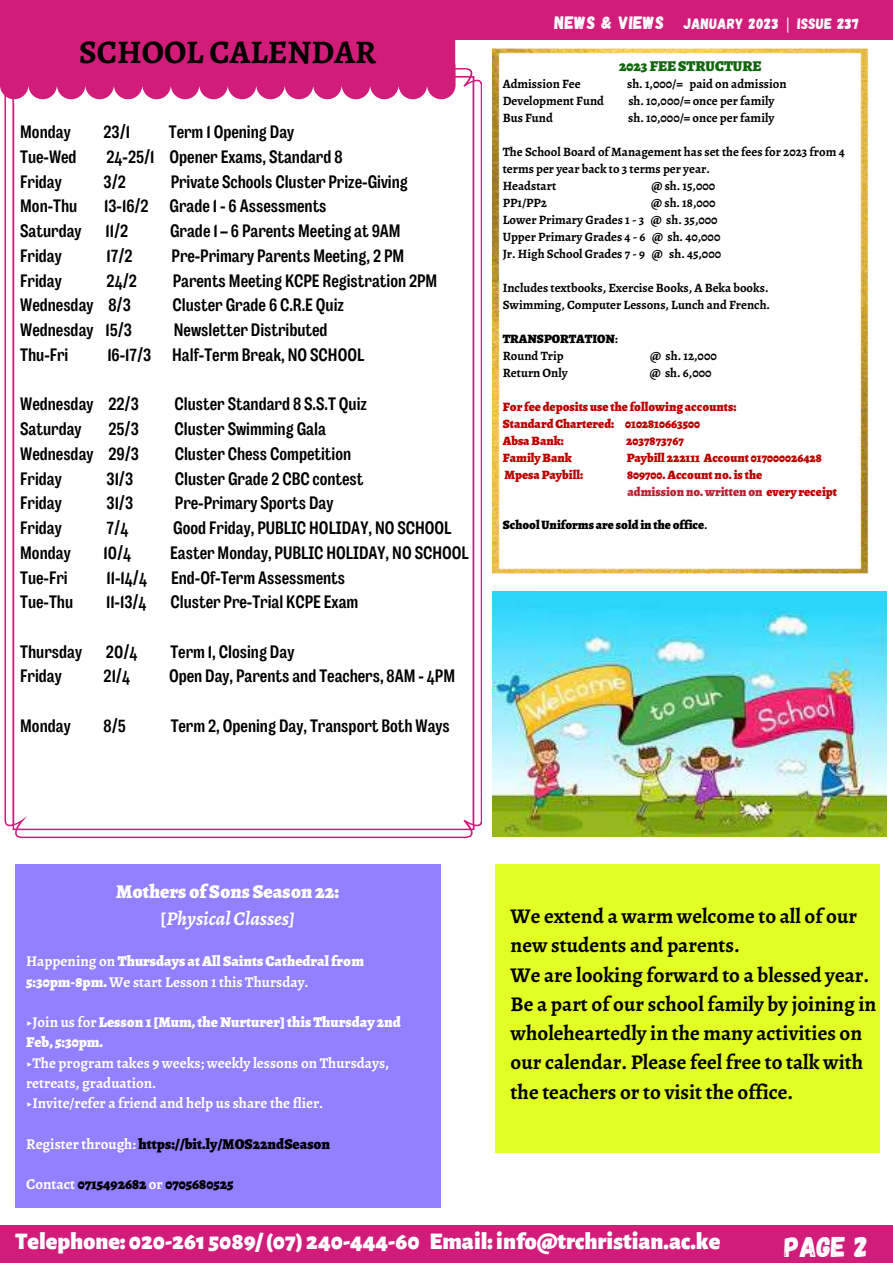
<style>
.page{position:relative;width:893px;height:1264px;background:#fff}
.page>*{position:absolute;margin:0;border:0;box-sizing:border-box;transform-origin:0 0}
.t1{font:700 33px "Alegreya";color:#000}
.t2{font:28.5px "Gagalin";color:#fff}
.t3{font:900 24px "Alegreya Sans";color:#fff}
.t4{font:700 21px/29.2px "Alegreya";color:#000}
.t5{font:900 19.5px/27px "Alegreya";color:#fff;text-align:center}
.t6{font:700 18px "Body Grotesque Slim";color:#000}
.t7{font:900 15px/20.2px "Alegreya";color:#fff}
.t8{font:700 15px/20.2px "Alegreya";color:#fff}
.t9{font:900 15px "Alegreya";color:#000}
.t10{font:15px "Gagalin";letter-spacing:.025em;color:#fff}
.t11{font:900 15px "Alegreya";color:#10680c}
.t12{font:700 12.75px/17px "Alegreya";color:#000}
.t13{font:900 12.75px/17px "Alegreya";color:#b00}
.t14{font:900 12.75px/17px "Alegreya";color:#000}
.s1{font-size:18px}
.s2{font-family:"Noto Sans"}
.s3{font-weight:700}
.s4{color:#bd2032}
.s5{font-weight:700;font-style:italic}
.s6{font-weight:700;color:#fff}
</style>
<div class="page">
<div style="left:0;top:1225px;width:892px;height:37px;background:#d11c7a"></div>
<div style="left:0;top:0;width:892px;height:39px;background:#d11c7a"></div>
<img style="left:492px;top:48px;width:376px;height:525px">
<div style="left:495px;top:864px;width:385px;height:288px;background:#e1ff24"></div>
<img style="left:492px;top:591px;width:394px;height:245px">
<div style="left:0;top:39px;width:455px;height:56px;background:#d11c7a"></div>
<svg style="left:4px;top:68px;width:478px;height:770px"></svg>
<div style="left:15px;top:864px;width:425px;height:343px;background:#9280ff"></div>
<h1 class="t1" style="left:79px;top:30px;width:299px">SCHOOL CALENDAR</h1>
<p class="t6" style="left:20px;top:121px;width:52px">Monday</p>
<p class="t6" style="left:104px;top:121px;width:28px">23/1</p>
<p class="t6" style="left:169px;top:121px;width:127px">Term 1 Opening Day</p>
<p class="t6" style="left:20px;top:146px;width:58px">Tue-Wed</p>
<p class="t6" style="left:106px;top:146px;width:237px">24-25/1 Opener Exams, Standard 8</p>
<p class="t6" style="left:20px;top:171px;width:43px">Friday</p>
<p class="t6" style="left:104px;top:171px;width:24px">3/2</p>
<p class="t6" style="left:171px;top:171px;width:238px">Private Schools Cluster Prize-Giving</p>
<p class="t6" style="left:20px;top:196px;width:59px">Mon-Thu</p>
<p class="t6" style="left:104px;top:196px;width:224px">13-16/2 Grade 1 - 6 Assessments</p>
<p class="t6" style="left:20px;top:220px;width:63px">Saturday</p>
<p class="t6" style="left:105px;top:220px;width:24px">11/2</p>
<p class="t6" style="left:170px;top:220px;width:232px">Grade 1 – 6 Parents Meeting at 9AM</p>
<p class="t6" style="left:20px;top:245px;width:43px">Friday</p>
<p class="t6" style="left:107px;top:245px;width:28px">17/2</p>
<p class="t6" style="left:171px;top:245px;width:234px">Pre-Primary Parents Meeting, 2 PM</p>
<p class="t6" style="left:20px;top:270px;width:43px">Friday</p>
<p class="t6" style="left:107px;top:270px;width:32px">24/2</p>
<p class="t6" style="left:173px;top:270px;width:266px">Parents Meeting KCPE Registration 2PM</p>
<p class="t6" style="left:20px;top:295px;width:112px">Wednesday 8/3</p>
<p class="t6" style="left:173px;top:295px;width:173px">Cluster Grade 6 C.R.E Quiz</p>
<p class="t6" style="left:20px;top:319px;width:113px">Wednesday 15/3</p>
<p class="t6" style="left:174px;top:319px;width:155px">Newsletter Distributed</p>
<p class="t6" style="left:20px;top:344px;width:50px">Thu-Fri</p>
<p class="t6" style="left:107px;top:344px;width:258px">16-17/3 Half-Term Break, NO SCHOOL</p>
<p class="t6" style="left:20px;top:393px;width:120px">Wednesday 22/3</p>
<p class="t6" style="left:175px;top:393px;width:194px">Cluster Standard 8 S.S.T Quiz</p>
<p class="t6" style="left:20px;top:418px;width:63px">Saturday</p>
<p class="t6" style="left:108px;top:418px;width:32px">25/3</p>
<p class="t6" style="left:175px;top:418px;width:153px">Cluster Swimming Gala</p>
<p class="t6" style="left:20px;top:443px;width:120px">Wednesday 29/3</p>
<p class="t6" style="left:175px;top:443px;width:178px">Cluster Chess Competition</p>
<p class="t6" style="left:20px;top:468px;width:43px">Friday</p>
<p class="t6" style="left:107px;top:468px;width:28px">31/3</p>
<p class="t6" style="left:175px;top:468px;width:190px">Cluster Grade 2 CBC contest</p>
<p class="t6" style="left:20px;top:492px;width:43px">Friday</p>
<p class="t6" style="left:107px;top:492px;width:28px">31/3</p>
<p class="t6" style="left:175px;top:492px;width:160px">Pre-Primary Sports Day</p>
<p class="t6" style="left:20px;top:517px;width:43px">Friday</p>
<p class="t6" style="left:107px;top:517px;width:23px">7/4</p>
<p class="t6" style="left:173px;top:517px;width:280px">Good Friday, PUBLIC HOLIDAY, NO SCHOOL</p>
<p class="t6" style="left:20px;top:542px;width:52px">Monday</p>
<p class="t6" style="left:104px;top:542px;width:29px">10/4</p>
<p class="t6" style="left:170px;top:542px;width:300px">Easter Monday, PUBLIC HOLIDAY, NO SCHOOL</p>
<p class="t6" style="left:20px;top:567px;width:49px">Tue-Fri</p>
<p class="t6" style="left:107px;top:567px;width:42px">11-14/4</p>
<p class="t6" style="left:171px;top:567px;width:175px">End-Of-Term Assessments</p>
<p class="t6" style="left:20px;top:591px;width:54px">Tue-Thu</p>
<p class="t6" style="left:106px;top:591px;width:42px">11-13/4</p>
<p class="t6" style="left:170px;top:591px;width:189px">Cluster Pre-Trial KCPE Exam</p>
<p class="t6" style="left:20px;top:641px;width:63px">Thursday</p>
<p class="t6" style="left:106px;top:641px;width:33px">20/4</p>
<p class="t6" style="left:170px;top:641px;width:125px">Term 1, Closing Day</p>
<p class="t6" style="left:20px;top:665px;width:43px">Friday</p>
<p class="t6" style="left:104px;top:665px;width:28px">21/4</p>
<p class="t6" style="left:169px;top:665px;width:287px">Open Day, Parents and Teachers, 8AM - 4PM</p>
<p class="t6" style="left:20px;top:715px;width:52px">Monday</p>
<p class="t6" style="left:104px;top:715px;width:24px">8/5</p>
<p class="t6" style="left:171px;top:715px;width:280px">Term 2, Opening Day, Transport Both Ways</p>
<p class="t10" style="left:554px;top:14px;width:306px"><span class="s1">NEWS &amp; VIEWS</span> JANUARY 2023 <span class="s2">|</span> ISSUE 237</p>
<p class="t11" style="left:619px;top:55px;width:144px">2023 FEESTRUCTURE</p>
<p class="t12" style="left:502px;top:75px;width:79px">Admission Fee</p>
<p class="t12" style="left:627px;top:75px;width:161px">sh. 1,000/= paid on admission</p>
<p class="t12" style="left:502px;top:92px;width:103px">Development Fund</p>
<p class="t12" style="left:628px;top:92px;width:147px">sh. 10,000/= once per family</p>
<p class="t12" style="left:502px;top:109px;width:52px">Bus Fund</p>
<p class="t12" style="left:628px;top:109px;width:147px">sh. 10,000/= once per family</p>
<p class="t12" style="left:502px;top:143px;width:343px">The School Board of Management has set the fees for 2023 from 4 terms per year back to 3 terms per year.<br>Headstart</p>
<p class="t12" style="left:651px;top:177px;width:65px">@ sh. 15,000</p>
<p class="t12" style="left:502px;top:194px;width:220px;text-indent:148px">@ sh. 18,000<br>Lower Primary Grades 1 - 3 @ sh. 35,000<br>Upper Primary Grades 4 - 6 @ sh. 40,000<br>Jr. High School Grades 7 - 9 @ sh. 45,000</p>
<p class="t12" style="left:502px;top:279px;width:269px">Includes textbooks, Exercise Books, A Beka books.<br>Swimming, Computer Lessons, Lunch and French.</p>
<p class="t14" style="left:502px;top:330px;width:117px">TRANSPORTATION<span class="s3">:<br>Round Trip</span></p>
<p class="t12" style="left:502px;top:194px;width:46px">PP1/PP2</p>
<p class="t12" style="left:650px;top:347px;width:68px">@ sh. 12,000</p>
<p class="t12" style="left:502px;top:364px;width:66px">Return Only</p>
<p class="t12" style="left:649px;top:364px;width:63px">@ sh. 6,000</p>
<p class="t13" style="left:502px;top:398px;width:235px">For fee deposits use the following accounts:<br>StandardChartered: 0102810663500<br>AbsaBank:</p>
<p class="t13" style="left:626px;top:432px;width:59px">2037873767</p>
<p class="t13" style="left:502px;top:449px;width:70px">FamilyBank</p>
<p class="t13" style="left:626px;top:449px;width:197px">Paybill 222111 Account 017000026428</p>
<p class="t13" style="left:504px;top:466px;width:80px">MpesaPaybill:</p>
<p class="t13" style="left:627px;top:466px;width:211px">809700.Accountno.is the <span class="s4">admissionno.writtenon</span> every receipt</p>
<p class="t14" style="left:502px;top:516px;width:206px">SchoolUniforms are sold inthe office<span class="s3">.</span></p>
<p class="t5" style="left:116px;top:877px;width:224px">Mothers of Sons Season22: <span class="s3">[</span><span class="s5">Physical Classes]</span></p>
<p class="t7" style="left:26px;top:951px;width:339px"><span class="s3">Happening on</span> Thursdays atAll SaintsCathedralfrom<br>5:30pm-8pm.<span class="s3">We start Lesson 1 this Thursday.</span></p>
<p class="t7" style="left:26px;top:1011px;width:376px">▶️<span class="s3">Join us for</span> Lesson1[Mum,theNurturer]thisThursday 2nd<br>Feb, 5:30pm.</p>
<p class="t8" style="left:26px;top:1052px;width:364px">▶️The program takes 9 weeks; weekly lessons on Thursdays, retreats, graduation.<br>▶️Invite/refer a friend and help us share the flier.</p>
<p class="t9" style="left:26px;top:1133px;width:306px"><span class="s6">Register through:</span> https://bit.ly/MOS22ndSeason</p>
<p class="t9" style="left:26px;top:1173px;width:209px"><span class="s6">Contact</span> 0715492682 <span class="s6">or</span> 0705680525</p>
<p class="t4" style="left:510px;top:901px;width:367px">We extend a warm welcome to all of our new students and parents.<br>We are looking forward to a blessed year.<br>Be a part of our school family by joining in wholeheartedly in the many activities on our calendar. Please feel free to talk with the teachers or to visit the office.</p>
<h3 class="t3" style="left:15px;top:1229px;width:706px">Telephone: 020-261 5089/(07) 240-444-60 Email:info@trchristian.ac.ke</h3>
<h2 class="t2" style="left:784px;top:1228px;width:85px">Page 2</h2>
</div>
